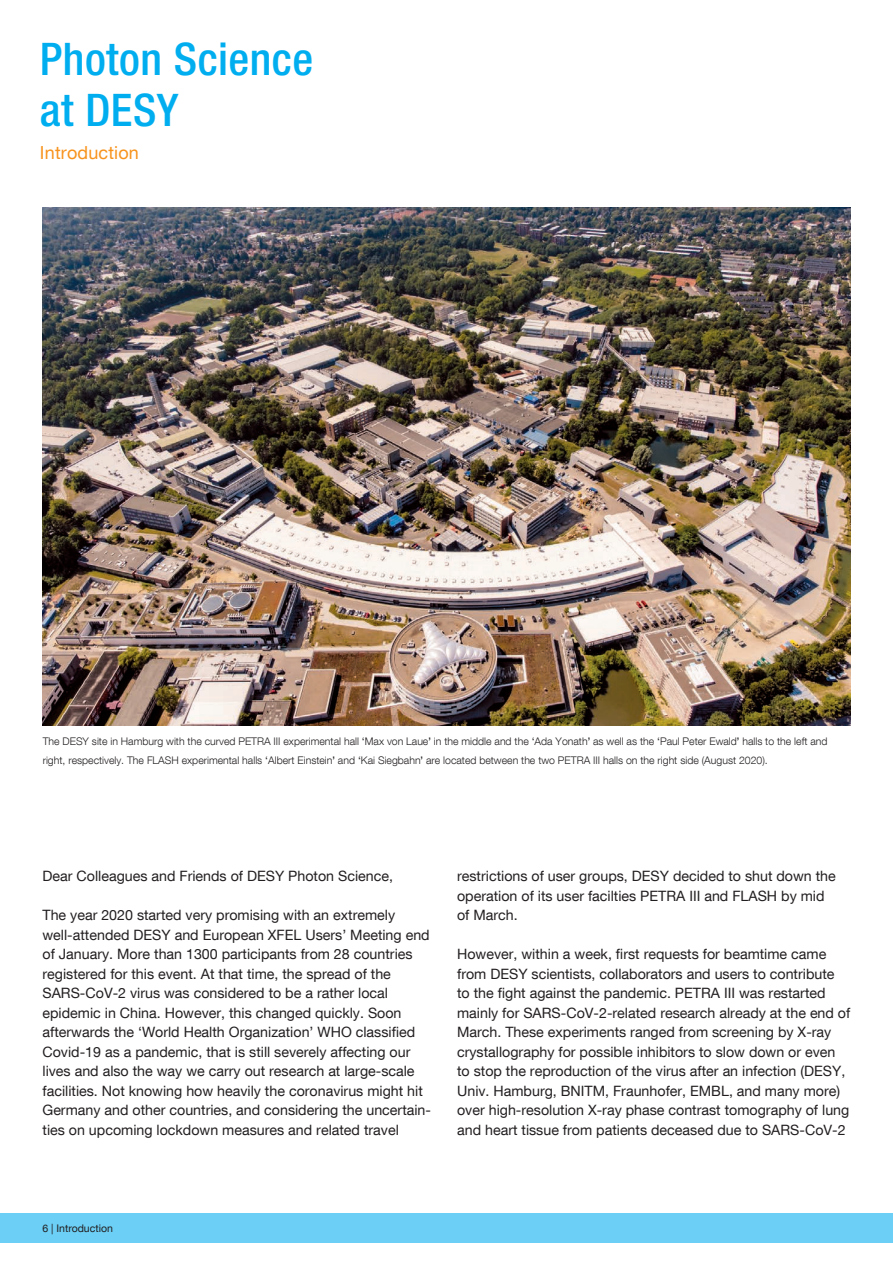
<style>
.page{position:relative;width:893px;height:1263px;background:#fff}
.page>*{position:absolute;margin:0;border:0;box-sizing:border-box;transform-origin:0 0}
.t1{font:45px/51px "Desy Neue Helvetica 67 Cond M";letter-spacing:.01em;color:#00aeef}
.t2{font:18px "Desy Neue Helvetica 55 Roman";letter-spacing:.01em;color:#f7931d}
.t3{font:14.25px/19.5px "Desy Neue Helvetica 55 Roman";color:#231f20}
.t4{font:300 10.5px/19.5px "Desy Neue Helvetica 45";color:#231f20}
.t5{font:10.5px "Desy Neue Helvetica 55 Roman";color:#231f20}
.s1{font-family:"Desy Neue Helvetica 55 Roman";font-weight:400}
.s2{font-family:"Desy Neue Helvetica 67 Cond M";font-weight:400}
</style>
<div class="page">
<div style="left:0;top:1213px;width:893px;height:29px;background:#6bcff6"></div>
<img style="left:43px;top:208px;width:808px;height:517px">
<h1 class="t1" style="left:40px;top:33px;width:275px">Photon Science at DESY</h1>
<p class="t2" style="left:40px;top:142px;width:101px">Introduction</p>
<p class="t4" style="left:43px;top:731px;width:786px">The DESY site in Hamburg with the curved PETRA III experimental hall <span class="s1">‘</span>Max von Laue<span class="s2">’</span> in the middle and the <span class="s1">‘</span>Ada Yonath<span class="s2">’</span> as well as the <span class="s1">‘</span>Paul Peter Ewald<span class="s2">’</span> halls to the left and right, respectively. The FLASH experimental halls <span class="s1">‘</span>Albert Einstein<span class="s2">’</span> and <span class="s1">‘</span>Kai Siegbahn<span class="s2">’</span> are located between the two PETRA III halls on the right side (August 2020).</p>
<p class="t3" style="left:43px;top:866px;width:352px">Dear Colleagues and Friends of DESY Photon Science,</p>
<p class="t3" style="left:43px;top:905px;width:390px">The year 2020 started very promising with an extremely well-attended DESY and European XFEL Users’ Meeting end of January. More than 1300 participants from 28 countries registered for this event. At that time, the spread of the SARS-CoV-2 virus was considered to be a rather local epidemic in China. However, this changed quickly. Soon afterwards the ‘World Health Organization’ WHO classified Covid-19 as a pandemic, that is still severely affecting our lives and also the way we carry out research at large-scale facilities. Not knowing how heavily the coronavirus might hit Germany and other countries, and considering the uncertain&shy;ties on upcoming lockdown measures and related travel</p>
<p class="t3" style="left:457px;top:866px;width:380px">restrictions of user groups, DESY decided to shut down the operation of its user facilties PETRA III and FLASH by mid of March.</p>
<p class="t3" style="left:457px;top:944px;width:395px">However, within a week, first requests for beamtime came from DESY scientists, collaborators and users to contribute to the fight against the pandemic. PETRA III was restarted mainly for SARS-CoV-2-related research already at the end of March. These experiments ranged from screening by X-ray crystallography for possible inhibitors to slow down or even to stop the reproduction of the virus after an infection (DESY, Univ. Hamburg, BNITM, Fraunhofer, EMBL, and many more) over high-resolution X-ray phase contrast tomography of lung and heart tissue from patients deceased due to SARS-CoV-2</p>
<p class="t5" style="left:43px;top:1222px;width:72px">6 | Introduction</p>
</div>
